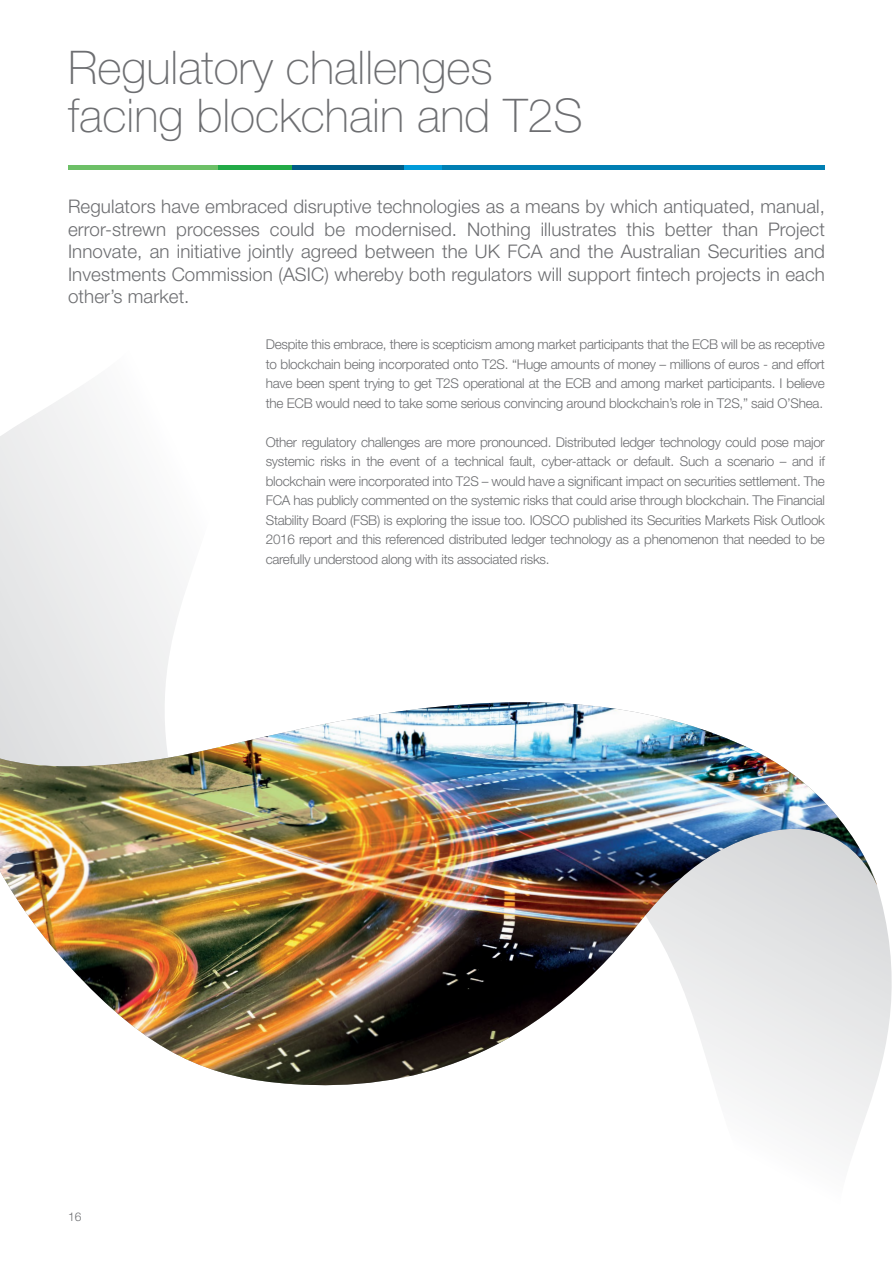
<style>
.page{position:relative;width:893px;height:1263px;background:#fff}
.page>*{position:absolute;margin:0;border:0;box-sizing:border-box;transform-origin:0 0}
.t1{font:100 46.5px/48px "Helvetica Neue LT Std";color:#6d6e71}
.t2{font:300 18.75px/22.5px "Helvetica Neue LT Std";letter-spacing:.005em;color:#6d6e71;text-align:justify}
.t3{font:300 13.5px/19.5px "Helvetica Neue LT Std";letter-spacing:-.02em;color:#6d6e71;text-align:justify}
.t4{font:300 12px "Helvetica Neue LT Std";color:#6d6e71}
</style>
<div class="page">
<svg style="left:0;top:389px;width:182px;height:294px"></svg>
<svg style="left:745px;top:886px;width:147px;height:265px"></svg>
<svg style="left:0;top:683px;width:877px;height:409px"></svg>
<img style="left:0;top:702px;width:877px;height:388px">
<hr style="left:441px;top:166px;width:384px;height:4px;background:#007fb3">
<hr style="left:404px;top:166px;width:37px;height:4px;background:#009bd9">
<hr style="left:292px;top:166px;width:112px;height:4px;background:#005c87">
<hr style="left:217px;top:166px;width:75px;height:4px;background:#22aa47">
<hr style="left:68px;top:166px;width:149px;height:4px;background:#6dc067">
<h1 class="t1" style="left:68px;top:43px;width:516px">Regulatory challenges facing blockchain and T2S</h1>
<p class="t2" style="left:68px;top:195px;width:758px">Regulators have embraced disruptive technologies as a means by which antiquated, manual, error-strewn processes could be modernised. Nothing illustrates this better than Project Innovate, an initiative jointly agreed between the UK FCA and the Australian Securities and Investments Commission (ASIC) whereby both regulators will support fintech projects in each other’s market.</p>
<p class="t3" style="left:266px;top:335px;width:561px">Despite this embrace, there is scepticism among market participants that the ECB will be as receptive to blockchain being incorporated onto T2S. “Huge amounts of money – millions of euros - and effort have been spent trying to get T2S operational at the ECB and among market participants. I believe the ECB would need to take some serious convincing around blockchain’s role in T2S,” said O’Shea.</p>
<p class="t3" style="left:266px;top:432px;width:561px">Other regulatory challenges are more pronounced. Distributed ledger technology could pose major systemic risks in the event of a technical fault, cyber-attack or default. Such a scenario – and if blockchain were incorporated into T2S – would have a significant impact on securities settlement. The FCA has publicly commented on the systemic risks that could arise through blockchain. The Financial Stability Board (FSB) is exploring the issue too. IOSCO published its Securities Markets Risk Outlook 2016 report and this referenced distributed ledger technology as a phenomenon that needed to be carefully understood along with its associated risks.</p>
<p class="t4" style="left:68px;top:1209px;width:15px">16</p>
</div>
